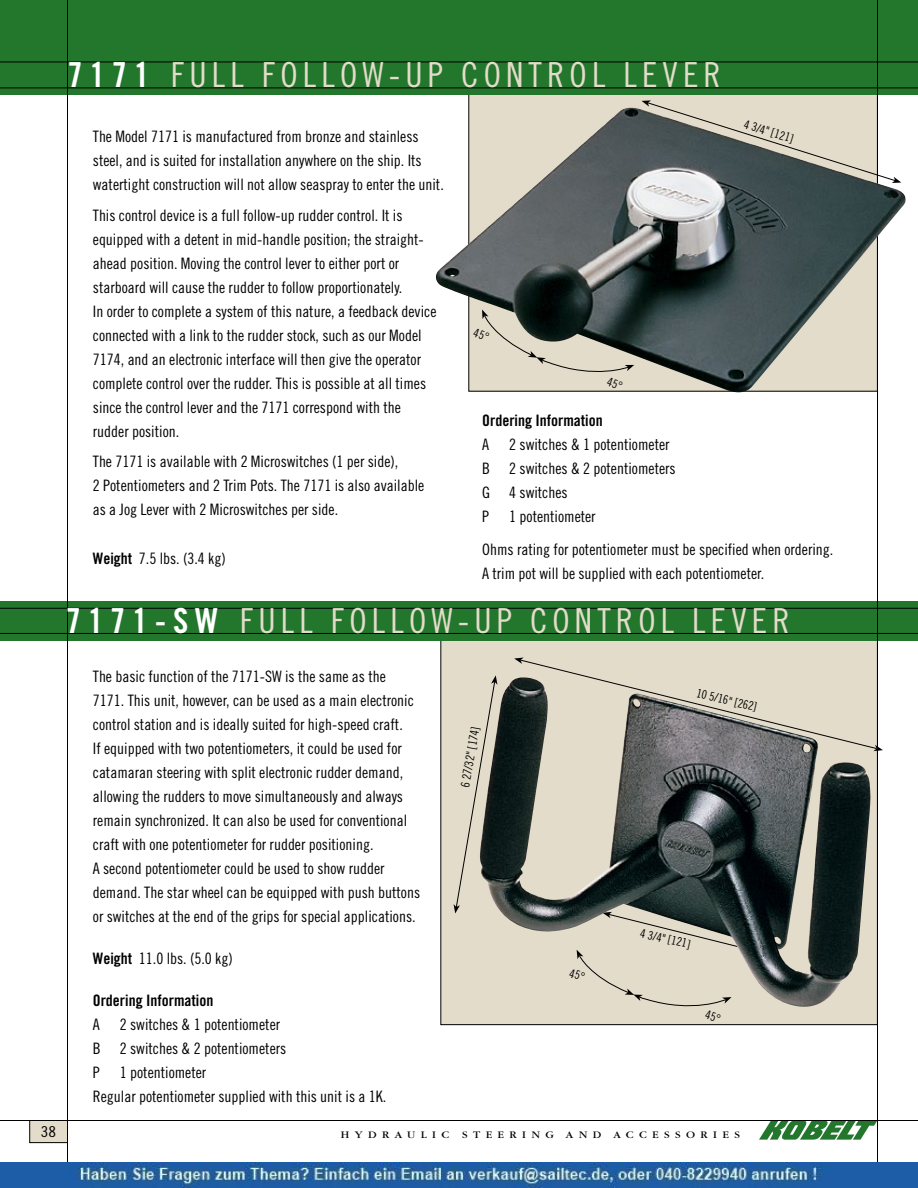
<style>
.page{position:relative;width:918px;height:1188px;background:#fff}
.page>*{position:absolute;margin:0;border:0;box-sizing:border-box;transform-origin:0 0}
.t1{font:34.5px "Trade Gothic Cond Eighteen";color:#e4dcca}
.t2{font:34.5px "Trade Gothic Bold Cond Twenty";letter-spacing:.2em;color:#fff}
.t3{font:15.75px/24px "Trade Gothic Cond Eighteen";color:#000}
.t4{font:15.75px "Trade Gothic Bold Cond Twenty";color:#000}
.t5{font:15px "Trade Gothic Cond Eighteen";color:#000;scale:1.15 1}
.t6{font:12px "Trade Gothic Cond Eighteen";color:#000}
.t7{font:10.5px "Garamond";letter-spacing:.45em;color:#000;scale:1.15 1}
.s1{font-family:"Trade Gothic Cond Eighteen";color:#e4dcca}
.s2{font-family:"Trade Gothic Bold Cond Twenty"}
</style>
<div class="page">
<div style="left:469px;top:92px;width:408px;height:299px;background:#e4dcca"></div>
<div style="left:441px;top:629px;width:436px;height:396px;background:#e4dcca"></div>
<div style="left:30px;top:1120px;width:38px;height:23px;background:#e4dcca"></div>
<div style="left:30px;top:1120px;width:38px;height:23px;border:1px solid #000"></div>
<div style="left:0;top:0;width:918px;height:94px;background:#23772d"></div>
<svg style="left:759px;top:1121px;width:118px;height:19px"></svg>
<div style="left:0;top:601px;width:918px;height:39px;background:#23772d"></div>
<hr style="left:0;top:633px;width:918px;height:1px;background:#000">
<hr style="left:0;top:608px;width:918px;height:1px;background:#000">
<hr style="left:0;top:62px;width:918px;height:1px;background:#000">
<hr style="left:0;top:88px;width:918px;height:1px;background:#000">
<hr style="left:67px;top:0;width:1px;height:1188px;background:#000">
<hr style="left:877px;top:0;width:1px;height:1188px;background:#000">
<hr style="left:0;top:1120px;width:918px;height:1px;background:#000">
<img style="left:435px;top:108px;width:471px;height:285px">
<img style="left:497px;top:679px;width:374px;height:328px">
<svg style="left:454px;top:675px;width:43px;height:238px"></svg>
<svg style="left:514px;top:658px;width:369px;height:93px"></svg>
<img style="left:0;top:1162px;width:918px;height:26px">
<svg style="left:473px;top:310px;width:161px;height:78px"></svg>
<svg style="left:569px;top:912px;width:205px;height:95px"></svg>
<h1 class="t2" style="left:68px;top:54px;width:123px">7171 <span class="s1">full</span></h1>
<h1 class="t1" style="left:262px;top:55px;width:21px">follow</h1>
<h1 class="t1" style="left:389px;top:55px;width:94px">-up control</h1>
<h1 class="t1" style="left:623px;top:55px;width:20px">lever</h1>
<p class="t3" style="left:93px;top:124px;width:350px">The Model 7171 is manufactured from bronze and stainless steel, and is suited for installation anywhere on the ship. Its watertight construction will not allow seaspray to enter the unit.</p>
<p class="t3" style="left:93px;top:203px;width:345px">This control device is a full follow-up rudder control. It is equipped with a detent in mid-handle position; the straight&shy;ahead position. Moving the control lever to either port or starboard will cause the rudder to follow proportionately.<br>In order to complete a system of this nature, a feedback device connected with a link to the rudder stock, such as our Model 7174, and an electronic interface will then give the operator complete control over the rudder. This is possible at all times since the control lever and the 7171 correspond with the rudder position.</p>
<p class="t3" style="left:93px;top:450px;width:333px">The 7171 is available with 2 Microswitches (1 per side),<br>2 Potentiometers and 2 Trim Pots. The 7171 is also available as a Jog Lever with 2 Microswitches per side.</p>
<p class="t3" style="left:93px;top:546px;width:134px"><span class="s2">Weight</span> 7.5 lbs. (3.4 kg)</p>
<p class="t6" style="left:746px;top:117px;width:53px;rotate:17deg">4 3/4" [121]</p>
<p class="t4" style="left:482px;top:410px;width:122px">Ordering Information</p>
<p class="t3" style="left:482px;top:432px;width:8px">A</p>
<p class="t3" style="left:482px;top:432px;width:195px;text-indent:27px">2 switches &amp; 1 potentiometer<br>B 2 switches &amp; 2 potentiometers<br>G 4 switches<br>P</p>
<p class="t3" style="left:482px;top:499px;width:351px;line-height:33px;text-indent:27px">1 potentiometer<br>Ohms rating for potentiometer must be specified when ordering.</p>
<p class="t3" style="left:482px;top:561px;width:281px">A trim pot will be supplied with each potentiometer.</p>
<h1 class="t2" style="left:66px;top:600px;width:131px">7171-SW</h1>
<h1 class="t1" style="left:240px;top:601px;width:37px">Full</h1>
<h1 class="t1" style="left:331px;top:601px;width:21px">follow</h1>
<h1 class="t1" style="left:458px;top:601px;width:94px">-up control</h1>
<h1 class="t1" style="left:692px;top:601px;width:20px">lever</h1>
<p class="t3" style="left:93px;top:664px;width:329px">The basic function of the 7171-SW is the same as the<br>7171. This unit, however, can be used as a main electronic control station and is ideally suited for high-speed craft.<br>If equipped with two potentiometers, it could be used for catamaran steering with split electronic rudder demand, allowing the rudders to move simultaneously and always remain synchronized. It can also be used for conventional craft with one potentiometer for rudder positioning.<br>A second potentiometer could be used to show rudder demand. The star wheel can be equipped with push buttons or switches at the end of the grips for special applications.</p>
<p class="t3" style="left:93px;top:946px;width:141px"><span class="s2">Weight</span> 11.0 lbs. (5.0 kg)</p>
<p class="t4" style="left:93px;top:990px;width:122px">Ordering Information</p>
<p class="t3" style="left:93px;top:1012px;width:8px">A</p>
<p class="t3" style="left:93px;top:1012px;width:195px;text-indent:27px">2 switches &amp; 1 potentiometer<br>B 2 switches &amp; 2 potentiometers<br>P</p>
<p class="t3" style="left:93px;top:1060px;width:293px;text-indent:27px">1 potentiometer<br>Regular potentiometer supplied with this unit is a 1K.</p>
<p class="t6" style="left:458px;top:786px;width:63px;rotate:-80deg">6 27/32" [174]</p>
<p class="t6" style="left:698px;top:686px;width:63px;rotate:13deg">10 5/16" [262]</p>
<p class="t6" style="left:642px;top:926px;width:53px;rotate:13deg">4 3/4" [121]</p>
<p class="t5" style="left:41px;top:1123px;width:15px">38</p>
<p class="t7" style="left:341px;top:1130px;width:348px">HYDRAULIC STEERING AND ACCESSORIES</p>
</div>
